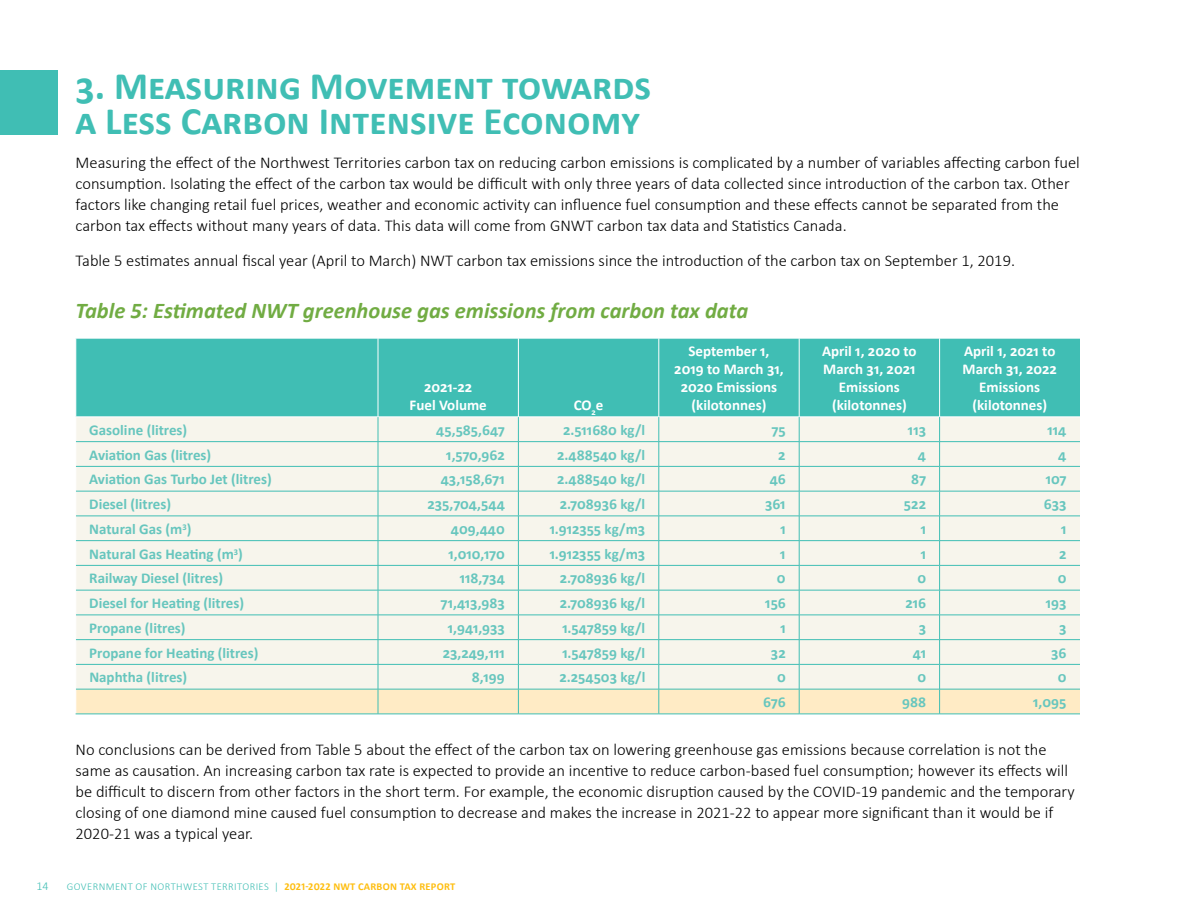
<style>
.page{position:relative;width:1188px;height:918px;background:#fff}
.page>*{position:absolute;margin:0;border:0;box-sizing:border-box;transform-origin:0 0}
.t1{font:700 39px/34.5px "Calibri";color:#40beb4}
.t2{font:italic 700 22.5px "Calibri";color:#71ac43}
.t3{font:300 16.5px/21px "Calibri";color:#000}
.t4{font:700 15px "Calibri";color:#67c6be}
.t5{font:700 15px/18px "Calibri";color:#fff;text-align:center}
.t6{font:300 12px "Calibri";color:#40beb4}
.t7{font:300 10.5px "Calibri";letter-spacing:.04em;color:#40beb4}
.s1{font-weight:700;color:#febe10}
</style>
<div class="page">
<div style="left:0;top:70px;width:57px;height:65px;background:#40beb4"></div>
<div style="left:77px;top:339px;width:1003px;height:78px;background:#40beb4"></div>
<hr style="left:76px;top:714px;width:302px;height:1px;background:#40beb4">
<hr style="left:378px;top:714px;width:140px;height:1px;background:#40beb4">
<hr style="left:518px;top:714px;width:141px;height:1px;background:#40beb4">
<hr style="left:659px;top:714px;width:140px;height:1px;background:#40beb4">
<hr style="left:799px;top:714px;width:141px;height:1px;background:#40beb4">
<hr style="left:940px;top:714px;width:140px;height:1px;background:#40beb4">
<svg style="left:76px;top:417px;width:1004px;height:297px;background:#eff1e6"></svg>
<hr style="left:378px;top:338px;width:1px;height:79px;background:#fff">
<hr style="left:518px;top:338px;width:1px;height:79px;background:#fff">
<hr style="left:659px;top:338px;width:1px;height:79px;background:#fff">
<hr style="left:799px;top:338px;width:1px;height:79px;background:#fff">
<hr style="left:939px;top:338px;width:1px;height:79px;background:#fff">
<h1 class="t1" style="left:76px;top:67px;width:577px">3. Measuring Movement towards a Less Carbon Intensive Economy</h1>
<p class="t3" style="left:76px;top:152px;width:1006px">Measuring the effect of the Northwest Territories carbon tax on reducing carbon emissions is complicated by a number of variables affecting carbon fuel consumption. Isolating the effect of the carbon tax would be difficult with only three years of data collected since introduction of the carbon tax. Other factors like changing retail fuel prices, weather and economic activity can influence fuel consumption and these effects cannot be separated from the carbon tax effects without many years of data. This data will come from GNWT carbon tax data and Statistics Canada.</p>
<p class="t3" style="left:76px;top:250px;width:941px">Table 5 estimates annual fiscal year (April to March) NWT carbon tax emissions since the introduction of the carbon tax on September 1, 2019.</p>
<h2 class="t2" style="left:76px;top:295px;width:674px">Table 5: Estimated NWT greenhouse gas emissions from carbon tax data</h2>
<p class="t5" style="left:410px;top:377px;width:79px">2021-22<br>Fuel Volume</p>
<p class="t5" style="left:574px;top:395px;width:31px">CO<sub>2</sub>e</p>
<p class="t5" style="left:674px;top:341px;width:111px">September 1,<br>2019 to March 31,<br>2020 Emissions (kilotonnes)</p>
<p class="t5" style="left:822px;top:341px;width:96px">April 1, 2020 to<br>March 31, 2021<br>Emissions (kilotonnes)</p>
<p class="t5" style="left:963px;top:341px;width:96px">April 1, 2021 to<br>March 31, 2022<br>Emissions (kilotonnes)</p>
<p class="t4" style="left:89px;top:421px;width:99px">Gasoline (litres)</p>
<p class="t4" style="left:436px;top:421px;width:70px">45,585,647</p>
<p class="t4" style="left:563px;top:421px;width:84px">2.511680 kg/l</p>
<p class="t4" style="left:771px;top:421px;width:16px">75</p>
<p class="t4" style="left:908px;top:421px;width:20px">113</p>
<p class="t4" style="left:1048px;top:421px;width:20px">114</p>
<p class="t4" style="left:89px;top:445px;width:124px">Aviation Gas (litres)</p>
<p class="t4" style="left:446px;top:445px;width:60px">1,570,962</p>
<p class="t4" style="left:557px;top:445px;width:90px">2.488540 kg/l</p>
<p class="t4" style="left:778px;top:445px;width:9px">2</p>
<p class="t4" style="left:918px;top:445px;width:10px">4</p>
<p class="t4" style="left:1058px;top:445px;width:10px">4</p>
<p class="t4" style="left:89px;top:470px;width:184px">Aviation Gas Turbo Jet (litres)</p>
<p class="t4" style="left:441px;top:470px;width:66px">43,158,671</p>
<p class="t4" style="left:557px;top:470px;width:90px">2.488540 kg/l</p>
<p class="t4" style="left:770px;top:470px;width:17px">46</p>
<p class="t4" style="left:911px;top:470px;width:16px">87</p>
<p class="t4" style="left:1046px;top:470px;width:22px">107</p>
<p class="t4" style="left:89px;top:495px;width:83px">Diesel (litres)</p>
<p class="t4" style="left:428px;top:495px;width:79px">235,704,544</p>
<p class="t4" style="left:560px;top:495px;width:87px">2.708936 kg/l</p>
<p class="t4" style="left:765px;top:495px;width:22px">361</p>
<p class="t4" style="left:904px;top:495px;width:24px">522</p>
<p class="t4" style="left:1044px;top:495px;width:24px">633</p>
<p class="t4" style="left:89px;top:520px;width:104px">Natural Gas (m<sup>3</sup>)</p>
<p class="t4" style="left:451px;top:520px;width:55px">409,440</p>
<p class="t4" style="left:550px;top:520px;width:97px">1.912355 kg/m3</p>
<p class="t4" style="left:780px;top:520px;width:7px">1</p>
<p class="t4" style="left:921px;top:520px;width:7px">1</p>
<p class="t4" style="left:1061px;top:520px;width:7px">1</p>
<p class="t4" style="left:89px;top:544px;width:155px">Natural Gas Heating (m<sup>3</sup>)</p>
<p class="t4" style="left:449px;top:544px;width:58px">1,010,170</p>
<p class="t4" style="left:550px;top:544px;width:97px">1.912355 kg/m3</p>
<p class="t4" style="left:780px;top:544px;width:7px">1</p>
<p class="t4" style="left:921px;top:544px;width:7px">1</p>
<p class="t4" style="left:1059px;top:544px;width:9px">2</p>
<p class="t4" style="left:89px;top:569px;width:135px">Railway Diesel (litres)</p>
<p class="t4" style="left:460px;top:569px;width:47px">118,734</p>
<p class="t4" style="left:560px;top:569px;width:87px">2.708936 kg/l</p>
<p class="t4" style="left:777px;top:569px;width:10px">0</p>
<p class="t4" style="left:917px;top:569px;width:10px">0</p>
<p class="t4" style="left:1058px;top:569px;width:10px">0</p>
<p class="t4" style="left:89px;top:594px;width:156px">Diesel for Heating (litres)</p>
<p class="t4" style="left:441px;top:594px;width:66px">71,413,983</p>
<p class="t4" style="left:560px;top:594px;width:87px">2.708936 kg/l</p>
<p class="t4" style="left:765px;top:594px;width:22px">156</p>
<p class="t4" style="left:905px;top:594px;width:22px">216</p>
<p class="t4" style="left:1046px;top:594px;width:22px">193</p>
<p class="t4" style="left:89px;top:619px;width:98px">Propane (litres)</p>
<p class="t4" style="left:448px;top:619px;width:58px">1,941,933</p>
<p class="t4" style="left:563px;top:619px;width:84px">1.547859 kg/l</p>
<p class="t4" style="left:780px;top:619px;width:7px">1</p>
<p class="t4" style="left:919px;top:619px;width:9px">3</p>
<p class="t4" style="left:1059px;top:619px;width:9px">3</p>
<p class="t4" style="left:89px;top:643px;width:171px">Propane for Heating (litres)</p>
<p class="t4" style="left:443px;top:643px;width:63px">23,249,111</p>
<p class="t4" style="left:563px;top:643px;width:84px">1.547859 kg/l</p>
<p class="t4" style="left:771px;top:643px;width:16px">32</p>
<p class="t4" style="left:913px;top:643px;width:15px">41</p>
<p class="t4" style="left:1051px;top:643px;width:17px">36</p>
<p class="t4" style="left:89px;top:668px;width:99px">Naphtha (litres)</p>
<p class="t4" style="left:472px;top:668px;width:35px">8,199</p>
<p class="t4" style="left:559px;top:668px;width:87px">2.254503 kg/l</p>
<p class="t4" style="left:777px;top:668px;width:10px">0</p>
<p class="t4" style="left:917px;top:668px;width:10px">0</p>
<p class="t4" style="left:1058px;top:668px;width:10px">0</p>
<p class="t4" style="left:763px;top:693px;width:24px">676</p>
<p class="t4" style="left:902px;top:693px;width:25px">988</p>
<p class="t4" style="left:1033px;top:693px;width:35px">1,095</p>
<p class="t3" style="left:76px;top:739px;width:1001px">No conclusions can be derived from Table 5 about the effect of the carbon tax on lowering greenhouse gas emissions because correlation is not the same as causation. An increasing carbon tax rate is expected to provide an incentive to reduce carbon-based fuel consumption; however its effects will be difficult to discern from other factors in the short term. For example, the economic disruption caused by the COVID-19 pandemic and the temporary closing of one diamond mine caused fuel consumption to decrease and makes the increase in 2021-22 to appear more significant than it would be if 2020-21 was a typical year.</p>
<p class="t6" style="left:36px;top:879px;width:14px">14</p>
<p class="t7" style="left:67px;top:880px;width:390px">GOVERNMENT OF NORTHWEST TERRITORIES | <span class="s1">2021-2022 NWT CARBON TAX REPORT</span></p>
</div>
